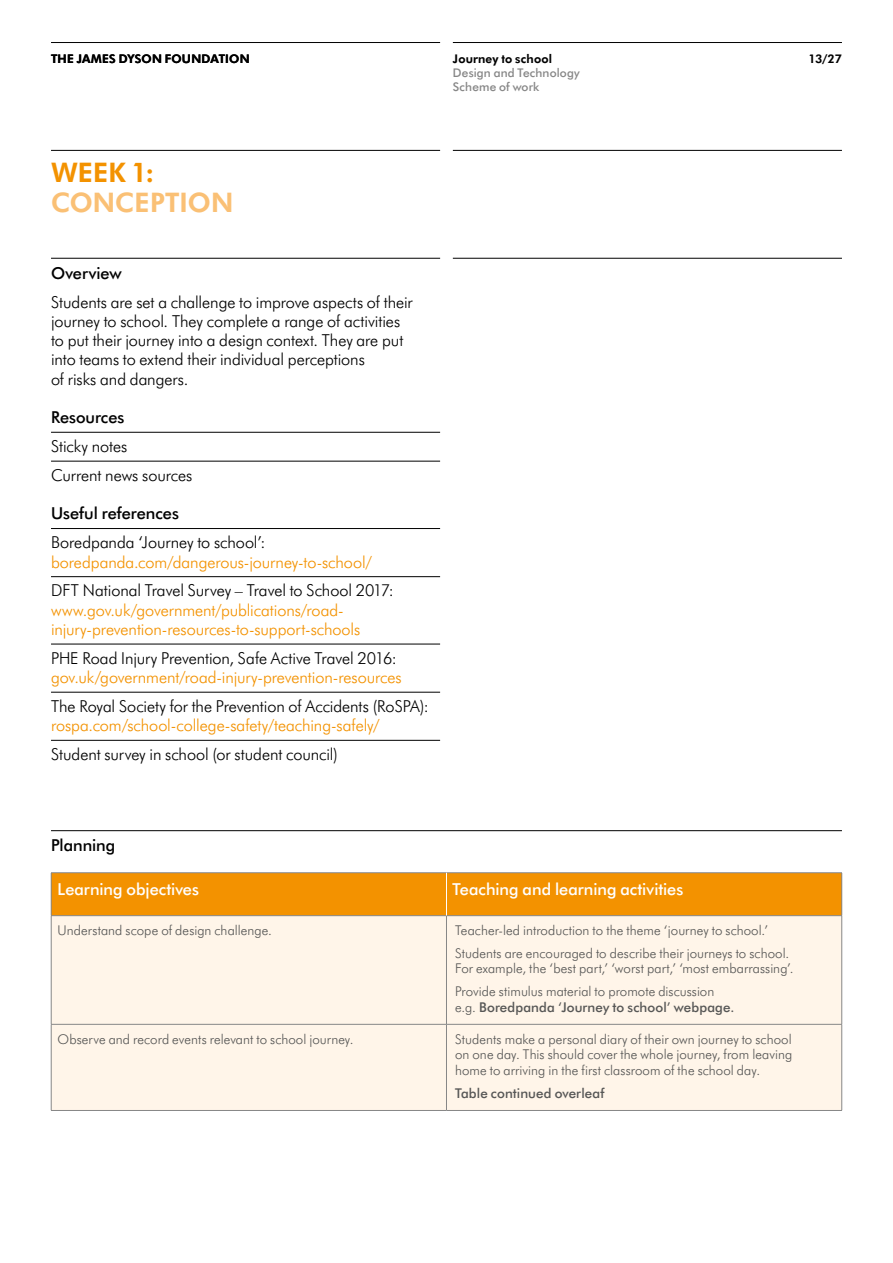
<style>
.page{position:relative;width:893px;height:1263px;background:#fff}
.page>*{position:absolute;margin:0;border:0;box-sizing:border-box;transform-origin:0 0}
.t1{font:800 27px "Futura B Tfor Dyson";letter-spacing:.005em;color:#fac075}
.t2{font:800 27px "Futura B Tfor Dyson";color:#f39200}
.t3{font:300 16.5px/19.2px "Futura B Tfor Dyson";color:#000}
.t4{font:300 16.5px/19.2px "Futura B Tfor Dyson";color:#f39200}
.t5{font:500 16.5px "Futura B Tfor Dyson";color:#fff}
.t6{font:500 16.5px "Futura B Tfor Dyson";letter-spacing:.005em;color:#000}
.t7{font:300 13.5px/22.5px "Futura B Tfor Dyson";letter-spacing:.005em;color:#575756}
.t8{font:500 13.5px "Futura B Tfor Dyson";letter-spacing:.01em;color:#575756}
.t9{font:800 12px "Futura B Tfor Dyson";letter-spacing:.015em;color:#000}
.t10{font:500 12px/14px "Futura B Tfor Dyson";letter-spacing:.015em;color:#878787}
.s1{font-weight:300}
</style>
<div class="page">
<hr style="left:51px;top:42px;width:389px;height:1px;background:#000">
<hr style="left:453px;top:42px;width:389px;height:1px;background:#000">
<hr style="left:51px;top:150px;width:389px;height:1px;background:#000">
<hr style="left:453px;top:150px;width:389px;height:1px;background:#000">
<hr style="left:453px;top:258px;width:389px;height:1px;background:#000">
<hr style="left:51px;top:258px;width:389px;height:1px;background:#000">
<hr style="left:51px;top:432px;width:389px;height:1px;background:#000">
<hr style="left:51px;top:461px;width:389px;height:1px;background:#000">
<hr style="left:51px;top:528px;width:389px;height:1px;background:#000">
<hr style="left:51px;top:576px;width:389px;height:1px;background:#000">
<hr style="left:51px;top:644px;width:389px;height:1px;background:#000">
<hr style="left:51px;top:692px;width:389px;height:1px;background:#000">
<hr style="left:51px;top:740px;width:389px;height:1px;background:#000">
<div style="left:51px;top:873px;width:395px;height:43px;background:#f39200"></div>
<div style="left:446px;top:873px;width:396px;height:43px;background:#f39200"></div>
<div style="left:52px;top:916px;width:789px;height:194px;background:#fff5e9"></div>
<hr style="left:51px;top:916px;width:1px;height:108px;background:#878787">
<hr style="left:446px;top:916px;width:1px;height:108px;background:#878787">
<hr style="left:841px;top:916px;width:1px;height:108px;background:#878787">
<hr style="left:51px;top:1024px;width:395px;height:1px;background:#878787">
<hr style="left:51px;top:1024px;width:1px;height:86px;background:#878787">
<hr style="left:446px;top:1024px;width:396px;height:1px;background:#878787">
<hr style="left:446px;top:1024px;width:1px;height:86px;background:#878787">
<hr style="left:841px;top:1024px;width:1px;height:86px;background:#878787">
<hr style="left:51px;top:1110px;width:395px;height:1px;background:#878787">
<hr style="left:446px;top:1110px;width:396px;height:1px;background:#878787">
<hr style="left:51px;top:872px;width:395px;height:1px;background:#878787">
<hr style="left:51px;top:873px;width:1px;height:42px;background:#878787">
<hr style="left:446px;top:872px;width:396px;height:1px;background:#878787">
<hr style="left:841px;top:873px;width:1px;height:42px;background:#878787">
<hr style="left:51px;top:915px;width:395px;height:1px;background:#878787">
<hr style="left:446px;top:915px;width:396px;height:1px;background:#878787">
<hr style="left:446px;top:873px;width:1px;height:42px;background:#fff">
<hr style="left:51px;top:830px;width:791px;height:1px;background:#000">
<p class="t9" style="left:51px;top:50px;width:200px">THE JAMES DYSON FOUNDATION</p>
<p class="t9" style="left:453px;top:50px;width:101px">Journey to school</p>
<p class="t9" style="left:808px;top:50px;width:35px">13/27</p>
<p class="t10" style="left:453px;top:65px;width:128px">Design and Technology<br>Scheme of work</p>
<h1 class="t2" style="left:51px;top:153px;width:105px">WEEK 1:</h1>
<h1 class="t1" style="left:51px;top:183px;width:184px">CONCEPTION</h1>
<p class="t6" style="left:51px;top:261px;width:72px">Overview</p>
<p class="t3" style="left:51px;top:292px;width:363px">Students are set a challenge to improve aspects of their journey to school. They complete a range of activities to put their journey into a design context. They are put into teams to extend their individual perceptions<br>of risks and dangers.</p>
<p class="t6" style="left:51px;top:406px;width:75px">Resources</p>
<p class="t3" style="left:51px;top:431px;width:143px;line-height:28.8px">Sticky notes<br>Current news sources</p>
<p class="t6" style="left:51px;top:502px;width:129px">Useful references</p>
<p class="t3" style="left:51px;top:532px;width:216px">Boredpanda ‘Journey to school’:</p>
<p class="t4" style="left:51px;top:551px;width:322px">boredpanda.com/dangerous-journey-to-school/</p>
<p class="t3" style="left:51px;top:580px;width:344px">DFT National Travel Survey – Travel to School 2017:</p>
<p class="t4" style="left:51px;top:600px;width:311px">www.gov.uk/government/publications/road&shy;injury-prevention-resources-to-support-schools</p>
<p class="t3" style="left:51px;top:648px;width:347px">PHE Road Injury Prevention, Safe Active Travel 2016:</p>
<p class="t4" style="left:51px;top:667px;width:352px">gov.uk/government/road-injury-prevention-resources</p>
<p class="t3" style="left:51px;top:696px;width:379px">The Royal Society for the Prevention of Accidents (RoSPA):</p>
<p class="t4" style="left:51px;top:715px;width:330px">rospa.com/school-college-safety/teaching-safely/</p>
<p class="t3" style="left:51px;top:744px;width:288px">Student survey in school (or student council)</p>
<p class="t6" style="left:51px;top:833px;width:66px">Planning</p>
<p class="t5" style="left:58px;top:877px;width:143px">Learning objectives</p>
<p class="t5" style="left:452px;top:877px;width:232px">Teaching and learning activities</p>
<p class="t7" style="left:58px;top:918px;width:216px">Understand scope of design challenge.</p>
<p class="t7" style="left:455px;top:918px;width:336px">Teacher-led introduction to the theme ‘journey to school.’<br>Students are encouraged to describe their journeys to school.</p>
<p class="t7" style="left:455px;top:957px;width:340px">For example, the ‘best part,’ ‘worst part,’ ‘most embarrassing’.<br>Provide stimulus material to promote discussion</p>
<p class="t8" style="left:455px;top:997px;width:281px"><span class="s1">e.g.</span> Boredpanda ‘Journey to school’ webpage.</p>
<p class="t7" style="left:58px;top:1027px;width:297px">Observe and record events relevant to school journey.</p>
<p class="t7" style="left:455px;top:1030px;width:339px;line-height:15.8px;text-align:justify">Students make a personal diary of their own journey to school on one day. This should cover the whole journey, from leaving home to arriving in the first classroom of the school day.</p>
<p class="t8" style="left:455px;top:1083px;width:151px">Table continued overleaf</p>
</div>
